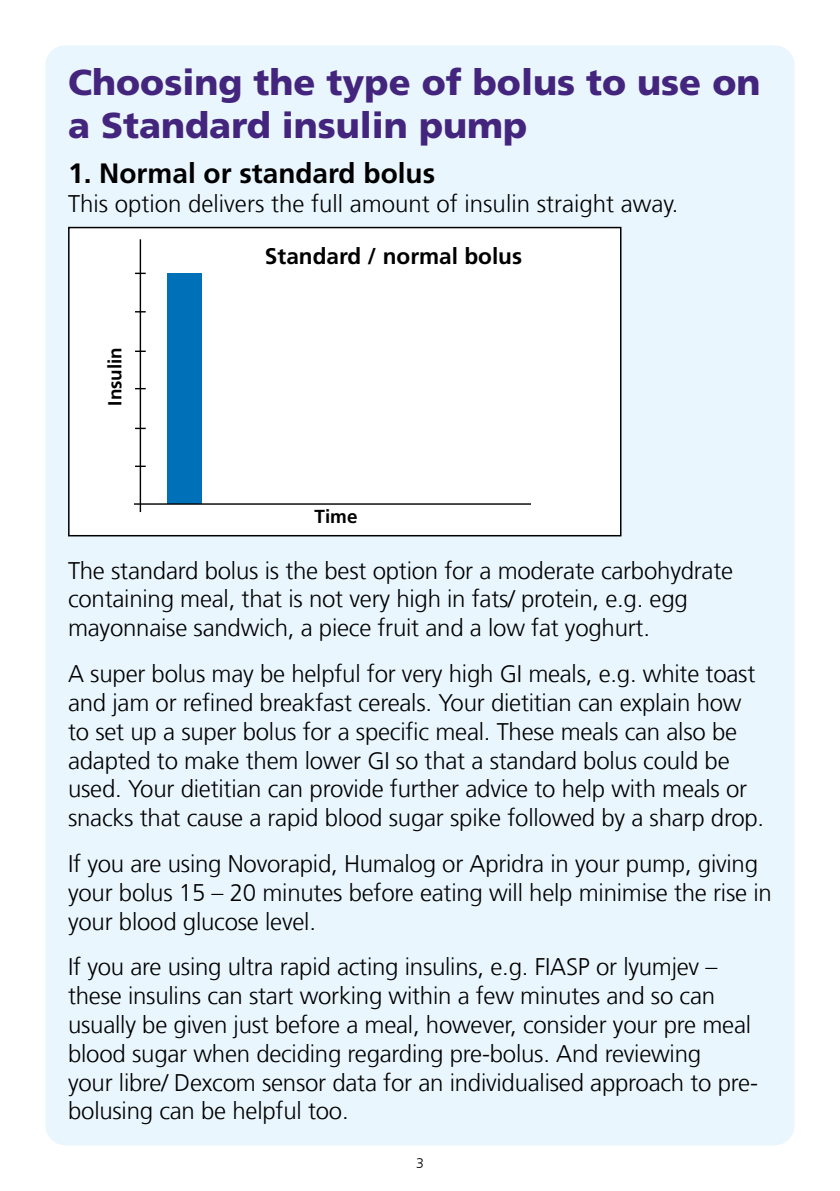
<style>
.page{position:relative;width:840px;height:1191px;background:#fff}
.page>*{position:absolute;margin:0;border:0;box-sizing:border-box;transform-origin:0 0}
.t1{font:900 36px/43.2px "Frutiger LT Com";color:#44257d}
.t2{font:700 28px "Frutiger LT Com";color:#000}
.t3{font:300 24px/28.8px "Frutiger LT Com";letter-spacing:-.01em;color:#000}
.t4{font:700 22.6px "Frutiger LT Com";color:#000}
.t5{font:700 18.8px "Frutiger LT Com";color:#000}
.t6{font:300 14px "Frutiger LT Com";color:#000}
</style>
<div class="page">
<div style="left:45px;top:45px;width:749px;height:1100px;background:#eaf6fe;border-radius:20px"></div>
<div style="left:69px;top:227px;width:551px;height:309px;background:#fff"></div>
<div style="left:68px;top:227px;width:553px;height:309px;border:2px solid #000"></div>
<hr style="left:140px;top:239px;width:1px;height:273px;background:#000">
<svg style="left:135px;top:350px;width:11px;height:2px"></svg>
<svg style="left:135px;top:465px;width:11px;height:2px"></svg>
<div style="left:167px;top:273px;width:34px;height:231px;background:#0071b9"></div>
<hr style="left:134px;top:503px;width:396px;height:2px;background:#000">
<h1 class="t1" style="left:68px;top:61px;width:693px">Choosing the type of bolus to use on a Standard insulin pump</h1>
<p class="t2" style="left:68px;top:157px;width:368px">1. Normal or standard bolus</p>
<p class="t3" style="left:68px;top:189px;width:611px">This option delivers the full amount of insulin straight away.</p>
<p class="t5" style="left:104px;top:406px;width:60px;rotate:-90deg">Insulin</p>
<p class="t4" style="left:265px;top:243px;width:258px">Standard / normal bolus</p>
<p class="t5" style="left:314px;top:505px;width:44px">Time</p>
<p class="t3" style="left:68px;top:556px;width:666px">The standard bolus is the best option for a moderate carbohydrate containing meal, that is not very high in fats/ protein, e.g. egg mayonnaise sandwich, a piece fruit and a low fat yoghurt.</p>
<p class="t3" style="left:68px;top:659px;width:697px">A super bolus may be helpful for very high GI meals, e.g. white toast and jam or refined breakfast cereals. Your dietitian can explain how to set up a super bolus for a specific meal. These meals can also be adapted to make them lower GI so that a standard bolus could be used. Your dietitian can provide further advice to help with meals or snacks that cause a rapid blood sugar spike followed by a sharp drop.</p>
<p class="t3" style="left:68px;top:849px;width:704px">If you are using Novorapid, Humalog or Apridra in your pump, giving your bolus 15 – 20 minutes before eating will help minimise the rise in your blood glucose level.</p>
<p class="t3" style="left:68px;top:953px;width:691px">If you are using ultra rapid acting insulins, e.g. FIASP or lyumjev – these insulins can start working within a few minutes and so can usually be given just before a meal, however, consider your pre meal blood sugar when deciding regarding pre-bolus. And reviewing<br>your libre/ Dexcom sensor data for an individualised approach to pre&shy;bolusing can be helpful too.</p>
<p class="t6" style="left:416px;top:1155px;width:9px">3</p>
</div>
